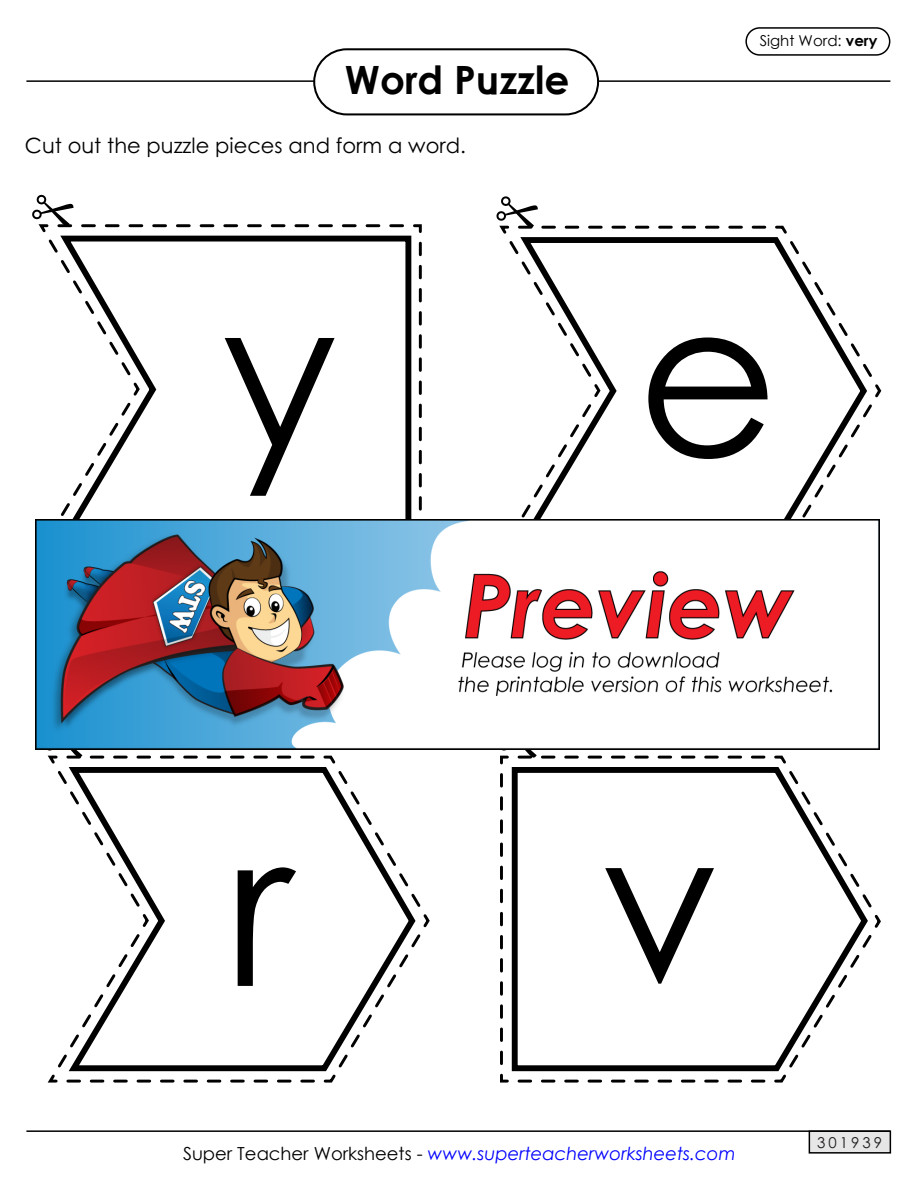
<style>
.page{position:relative;width:918px;height:1188px;background:#fff}
.page>*{position:absolute;margin:0;border:0;box-sizing:border-box;transform-origin:0 0}
.t1{font:217.5px "Century STW4";color:#000}
.t2{font:700 39px "Century STW4";color:#000}
.t3{font:21px "Century STW4";color:#000}
.t4{font:italic 18px "Century Gothic 2";color:#00f}
.t5{font:15px "Century Gothic 2";color:#000}
.t6{font:15px "Century STW4";letter-spacing:.2em;color:#231f20}
.s1{font-weight:700}
.s2{font-style:normal;color:#000}
</style>
<div class="page">
<div style="left:745px;top:27px;width:145px;height:29px;border:2px solid #000;border-radius:14px"></div>
<div style="left:809px;top:1130px;width:82px;height:24px;background:#e6e6e6;border:2px solid #000"></div>
<hr style="left:26px;top:1130px;width:864px;height:2px;background:#000">
<hr style="left:26px;top:80px;width:864px;height:2px;background:#000">
<div style="left:314px;top:49px;width:284px;height:65px;background:#fff;border-radius:33px"></div>
<div style="left:313px;top:48px;width:286px;height:67px;border:2px solid #000;border-radius:33px"></div>
<svg style="left:500px;top:726px;width:381px;height:357px"></svg>
<svg style="left:509px;top:764px;width:362px;height:310px"></svg>
<svg style="left:32px;top:195px;width:390px;height:324px"></svg>
<svg style="left:47px;top:750px;width:383px;height:333px"></svg>
<svg style="left:496px;top:196px;width:386px;height:358px"></svg>
<img style="left:35px;top:519px;width:844px;height:231px">
<h2 class="t2" style="left:345px;top:51px;width:226px">Word Puzzle</h2>
<p class="t3" style="left:25px;top:131px;width:443px">Cut out the puzzle pieces and form a word.</p>
<h1 class="t1" style="left:221px;top:223px;width:118px">y</h1>
<p class="t5" style="left:760px;top:30px;width:119px">Sight Word: <span class="s1">very</span></p>
<h1 class="t1" style="left:637px;top:225px;width:143px">e</h1>
<h1 class="t1" style="left:227px;top:755px;width:67px">r</h1>
<h1 class="t1" style="left:600px;top:753px;width:122px">v</h1>
<p class="t4" style="left:183px;top:1141px;width:554px"><span class="s2">Super Teacher Worksheets -</span> www.superteacherworksheets.com</p>
<p class="t6" style="left:817px;top:1132px;width:66px">301939</p>
</div>
